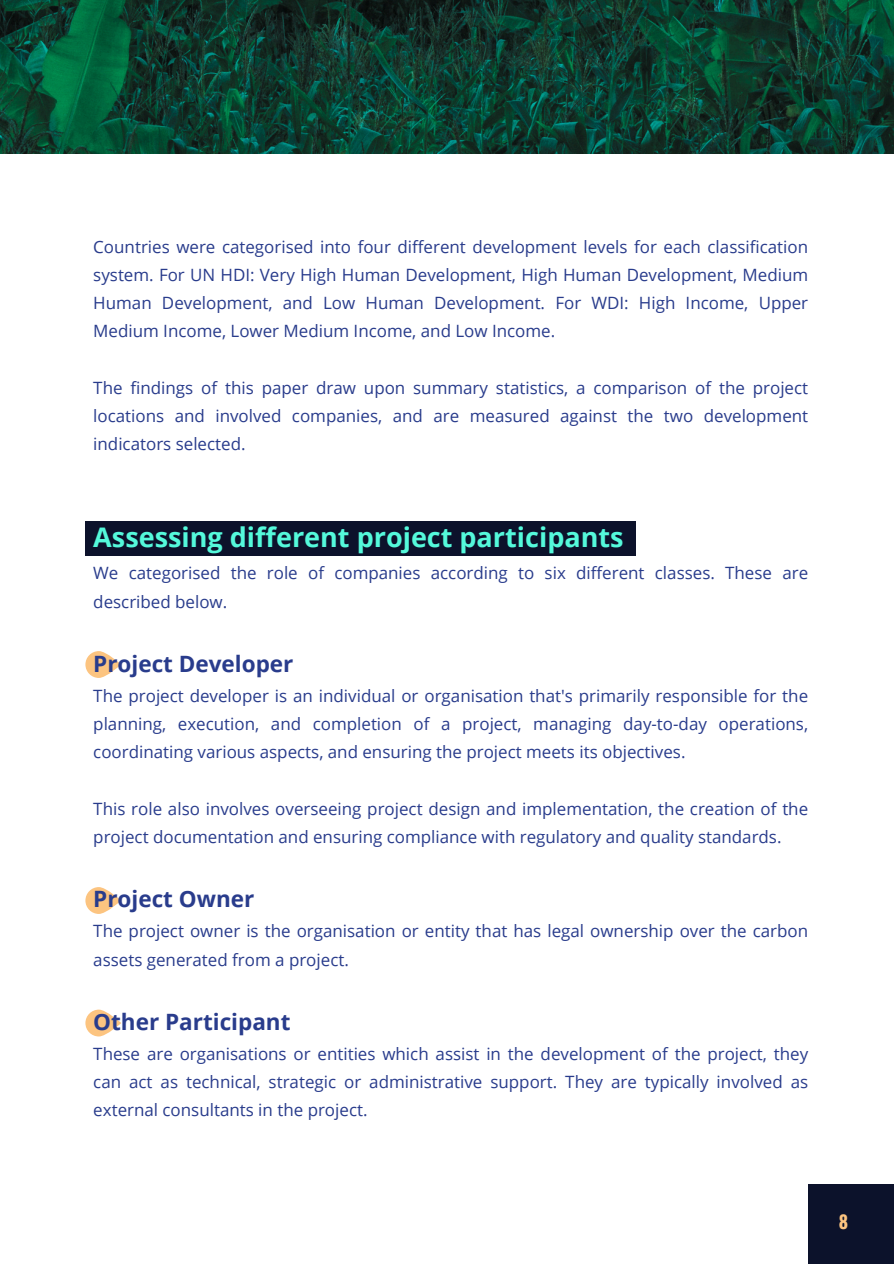
<style>
.page{position:relative;width:894px;height:1264px;background:#fff}
.page>*{position:absolute;margin:0;border:0;box-sizing:border-box;transform-origin:0 0}
.t1{font:700 27px "Open Sans";color:#54f9db}
.t2{font:700 22.5px "Open Sans";color:#293c8c}
.t3{font:700 18px "Oswald";color:#fcc480}
.t4{font:16.95px/28.2px "Open Sans";color:#293c8c;text-align:justify}
</style>
<div class="page">
<div style="left:85px;top:521px;width:551px;height:35px;background:#0c122b"></div>
<svg style="left:85px;top:651px;width:36px;height:27px"></svg>
<svg style="left:85px;top:1009px;width:36px;height:27px"></svg>
<svg style="left:85px;top:887px;width:36px;height:26px"></svg>
<img style="left:0;top:0;width:893px;height:154px">
<div style="left:808px;top:1183px;width:85px;height:80px;background:#0c122b"></div>
<p class="t4" style="left:93px;top:232px;width:716px">Countries were categorised into four different development levels for each classification system. For UN HDI: Very High Human Development, High Human Development, Medium Human Development, and Low Human Development. For WDI: High Income, Upper Medium Income, Lower Medium Income, and Low Income.</p>
<h1 class="t4" style="left:93px;top:373px;width:716px">The findings of this paper draw upon summary statistics, a comparison of the project locations and involved companies, and are measured against the two development indicators selected.</h1>
<h1 class="t1" style="left:93px;top:518px;width:531px">Assessing different project participants</h1>
<h1 class="t4" style="left:93px;top:558px;width:716px">We categorised the role of companies according to six different classes. These are described below.</h1>
<h1 class="t2" style="left:93px;top:647px;width:202px">Project Developer</h1>
<h1 class="t4" style="left:93px;top:681px;width:716px">The project developer is an individual or organisation that's primarily responsible for the planning, execution, and completion of a project, managing day-to-day operations, coordinating various aspects, and ensuring the project meets its objectives.</h1>
<h1 class="t4" style="left:93px;top:794px;width:716px">This role also involves overseeing project design and implementation, the creation of the project documentation and ensuring compliance with regulatory and quality standards.</h1>
<h1 class="t2" style="left:93px;top:882px;width:162px">Project Owner</h1>
<h1 class="t4" style="left:93px;top:916px;width:716px">The project owner is the organisation or entity that has legal ownership over the carbon assets generated from a project.</h1>
<h1 class="t2" style="left:93px;top:1005px;width:199px">Other Participant</h1>
<h1 class="t4" style="left:93px;top:1039px;width:716px">These are organisations or entities which assist in the development of the project, they can act as technical, strategic or administrative support. They are typically involved as external consultants in the project.</h1>
<p class="t3" style="left:838px;top:1207px;width:11px">8</p>
</div>
